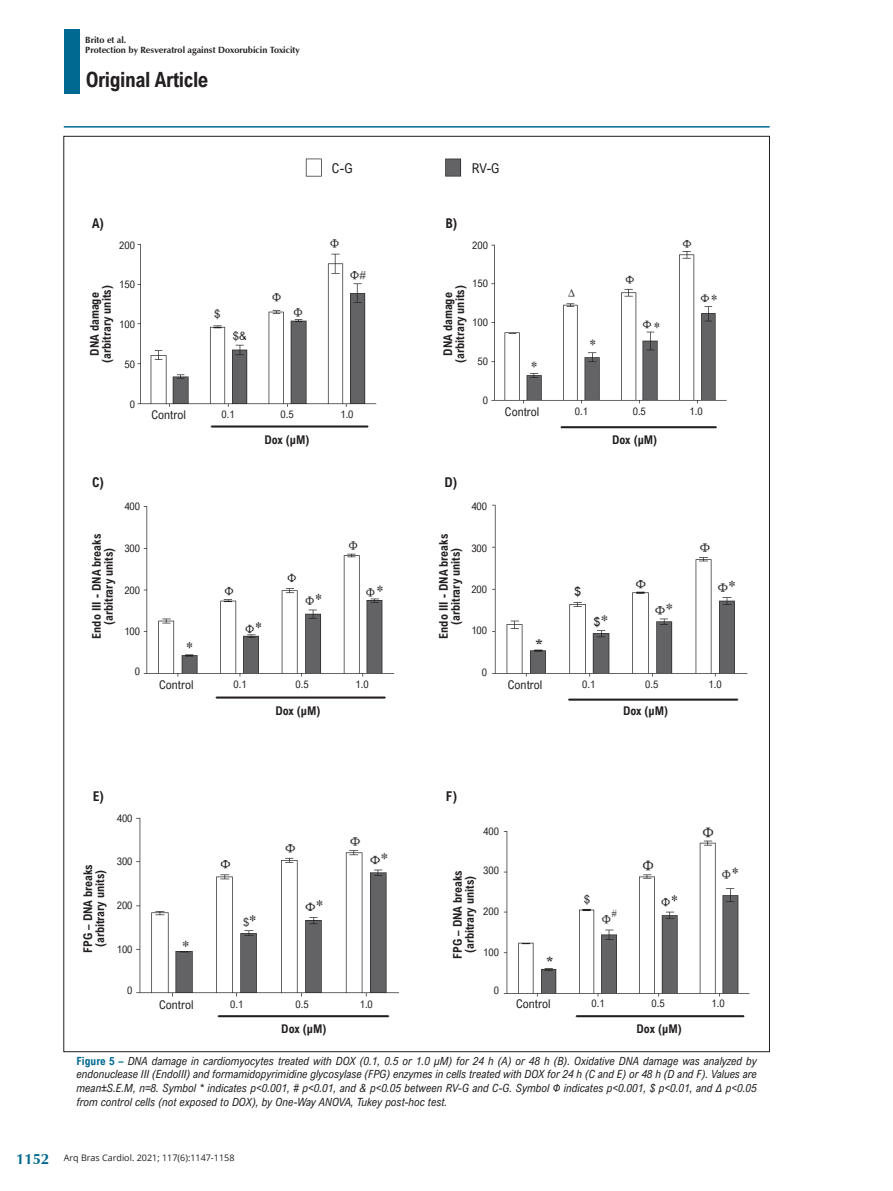
<style>
.page{position:relative;width:893px;height:1191px;background:#fff}
.page>*{position:absolute;margin:0;border:0;box-sizing:border-box;transform-origin:0 0}
.t1{font:700 21px "Arial Nova Cond";letter-spacing:-.02em;color:#231f20}
.t2{font:700 15px "Zapf Humanist 601 BT";color:#006991}
.t3{font:700 13.5px "Arial Nova Cond";color:#231f20}
.t4{font:13.5px "Arial Nova Cond";color:#231f20}
.t5{font:700 12px "Arial Nova Cond";color:#231f20}
.t6{font:12px "Arial Nova Cond";color:#231f20}
._06_-_LEGENDA_FIGURA{font:italic 11.25px/13.5px "Arial Nova Cond";color:#231f20;text-align:justify}
.t7{font:10.5px "Arial Nova Cond";color:#231f20}
.t8{font:700 9px/10.8px "Zapf Humanist 601 BT";color:#231f20}
.t9{font:9px "Open Sans";color:#231f20}
.s1{font-weight:700;font-style:normal;color:#006991}
</style>
<div class="page">
<hr style="left:64px;top:126px;width:706px;height:2px;background:#006991">
<div style="left:64px;top:29px;width:16px;height:65px;background:#006991"></div>
<img style="left:136px;top:158px;width:614px;height:860px">
<p class="t8" style="left:85px;top:34px;width:216px">Brito et al.<br>Protection by Resveratrol against Doxorubicin Toxicity</p>
<h1 class="t1" style="left:86px;top:67px;width:124px">Original Article</h1>
<p class="t3" style="left:92px;top:215px;width:13px">A)</p>
<p class="t7" style="left:119px;top:238px;width:17px">200</p>
<p class="t4" style="left:332px;top:160px;width:22px">C-G</p>
<p class="t4" style="left:472px;top:160px;width:29px">RV-G</p>
<p class="t3" style="left:446px;top:215px;width:13px">B)</p>
<p class="t7" style="left:472px;top:238px;width:17px">200</p>
<p class="t7" style="left:119px;top:278px;width:17px">150</p>
<p class="t7" style="left:472px;top:277px;width:17px">150</p>
<p class="t5" style="left:87px;top:356px;width:65px;rotate:-90deg">DNA damage</p>
<p class="t5" style="left:99px;top:363px;width:79px;rotate:-90deg">(arbitrary units)</p>
<p class="t5" style="left:440px;top:356px;width:65px;rotate:-90deg">DNA damage</p>
<p class="t5" style="left:452px;top:363px;width:79px;rotate:-90deg">(arbitrary units)</p>
<p class="t7" style="left:472px;top:315px;width:17px">100</p>
<p class="t7" style="left:119px;top:318px;width:17px">100</p>
<p class="t7" style="left:125px;top:357px;width:12px">50</p>
<p class="t7" style="left:477px;top:355px;width:12px">50</p>
<p class="t7" style="left:130px;top:398px;width:7px">0</p>
<p class="t3" style="left:92px;top:473px;width:13px">C)</p>
<p class="t7" style="left:124px;top:500px;width:17px">400</p>
<p class="t5" style="left:89px;top:639px;width:106px;rotate:-90deg">Endo III - DNA breaks</p>
<p class="t5" style="left:101px;top:625px;width:79px;rotate:-90deg">(arbitrary units)</p>
<p class="t7" style="left:124px;top:542px;width:17px">300</p>
<p class="t7" style="left:124px;top:584px;width:17px">200</p>
<p class="t7" style="left:124px;top:624px;width:17px">100</p>
<p class="t7" style="left:135px;top:665px;width:7px">0</p>
<p class="t7" style="left:483px;top:394px;width:7px">0</p>
<p class="t6" style="left:152px;top:407px;width:36px">Control</p>
<p class="t6" style="left:505px;top:404px;width:36px">Control</p>
<p class="t7" style="left:222px;top:408px;width:15px">0.1</p>
<p class="t7" style="left:575px;top:405px;width:15px">0.1</p>
<p class="t7" style="left:280px;top:408px;width:15px">0.5</p>
<p class="t7" style="left:633px;top:405px;width:15px">0.5</p>
<p class="t7" style="left:340px;top:408px;width:15px">1.0</p>
<p class="t7" style="left:689px;top:405px;width:15px">1.0</p>
<p class="t6" style="left:159px;top:677px;width:36px">Control</p>
<p class="t5" style="left:264px;top:432px;width:47px">Dox (µM)</p>
<p class="t3" style="left:445px;top:473px;width:14px">D)</p>
<p class="t7" style="left:471px;top:499px;width:17px">400</p>
<p class="t5" style="left:436px;top:639px;width:106px;rotate:-90deg">Endo III - DNA breaks</p>
<p class="t5" style="left:448px;top:625px;width:79px;rotate:-90deg">(arbitrary units)</p>
<p class="t7" style="left:471px;top:541px;width:17px">300</p>
<p class="t7" style="left:471px;top:583px;width:17px">200</p>
<p class="t7" style="left:471px;top:624px;width:17px">100</p>
<p class="t7" style="left:482px;top:665px;width:7px">0</p>
<p class="t5" style="left:612px;top:432px;width:47px">Dox (µM)</p>
<p class="t7" style="left:233px;top:677px;width:15px">0.1</p>
<p class="t6" style="left:508px;top:677px;width:36px">Control</p>
<p class="t7" style="left:296px;top:677px;width:15px">0.5</p>
<p class="t7" style="left:582px;top:677px;width:15px">0.1</p>
<p class="t7" style="left:355px;top:677px;width:15px">1.0</p>
<p class="t7" style="left:645px;top:677px;width:15px">0.5</p>
<p class="t5" style="left:275px;top:703px;width:47px">Dox (µM)</p>
<p class="t5" style="left:623px;top:703px;width:47px">Dox (µM)</p>
<p class="t7" style="left:708px;top:677px;width:15px">1.0</p>
<p class="t3" style="left:93px;top:787px;width:13px">E)</p>
<p class="t7" style="left:117px;top:811px;width:17px">400</p>
<p class="t3" style="left:446px;top:787px;width:13px">F)</p>
<p class="t7" style="left:483px;top:824px;width:17px">400</p>
<p class="t7" style="left:117px;top:854px;width:17px">300</p>
<p class="t5" style="left:80px;top:953px;width:90px;rotate:-90deg">FPG – DNA breaks</p>
<p class="t5" style="left:92px;top:947px;width:79px;rotate:-90deg">(arbitrary units)</p>
<p class="t5" style="left:450px;top:959px;width:90px;rotate:-90deg">FPG – DNA breaks</p>
<p class="t5" style="left:462px;top:953px;width:79px;rotate:-90deg">(arbitrary units)</p>
<p class="t7" style="left:483px;top:864px;width:17px">300</p>
<p class="t7" style="left:117px;top:898px;width:17px">200</p>
<p class="t7" style="left:483px;top:904px;width:17px">200</p>
<p class="t7" style="left:117px;top:942px;width:17px">100</p>
<p class="t7" style="left:483px;top:945px;width:17px">100</p>
<p class="t7" style="left:127px;top:984px;width:7px">0</p>
<p class="t7" style="left:494px;top:984px;width:7px">0</p>
<p class="t6" style="left:159px;top:997px;width:36px">Control</p>
<p class="t6" style="left:516px;top:996px;width:36px">Control</p>
<p class="t7" style="left:230px;top:997px;width:15px">0.1</p>
<p class="t7" style="left:591px;top:996px;width:15px">0.1</p>
<p class="t7" style="left:296px;top:997px;width:15px">0.5</p>
<p class="t7" style="left:651px;top:996px;width:15px">0.5</p>
<p class="t7" style="left:360px;top:997px;width:15px">1.0</p>
<p class="t7" style="left:711px;top:996px;width:15px">1.0</p>
<p class="t5" style="left:281px;top:1020px;width:47px">Dox (µM)</p>
<p class="t5" style="left:637px;top:1020px;width:47px">Dox (µM)</p>
<p class="_06_-_LEGENDA_FIGURA" style="left:77px;top:1054px;width:682px"><span class="s1">Figure 5 –</span> DNA damage in cardiomyocytes treated with DOX (0.1, 0.5 or 1.0 µM) for 24 h (A) or 48 h (B). Oxidative DNA damage was analyzed by endonuclease III (EndoIII) and formamidopyrimidine glycosylase (FPG) enzymes in cells treated with DOX for 24 h (C and E) or 48 h (D and F). Values are mean±S.E.M, n=8. Symbol * indicates p&lt;0.001, # p&lt;0.01, and &amp; p&lt;0.05 between RV-G and C-G. Symbol Φ indicates p&lt;0.001, $ p&lt;0.01, and Δ p&lt;0.05 from control cells (not exposed to DOX), by One-Way ANOVA, Tukey post-hoc test.</p>
<h2 class="t2" style="left:16px;top:1149px;width:34px">1152</h2>
<p class="t9" style="left:64px;top:1152px;width:172px">Arq Bras Cardiol. 2021; 117(6):1147-1158</p>
</div>
